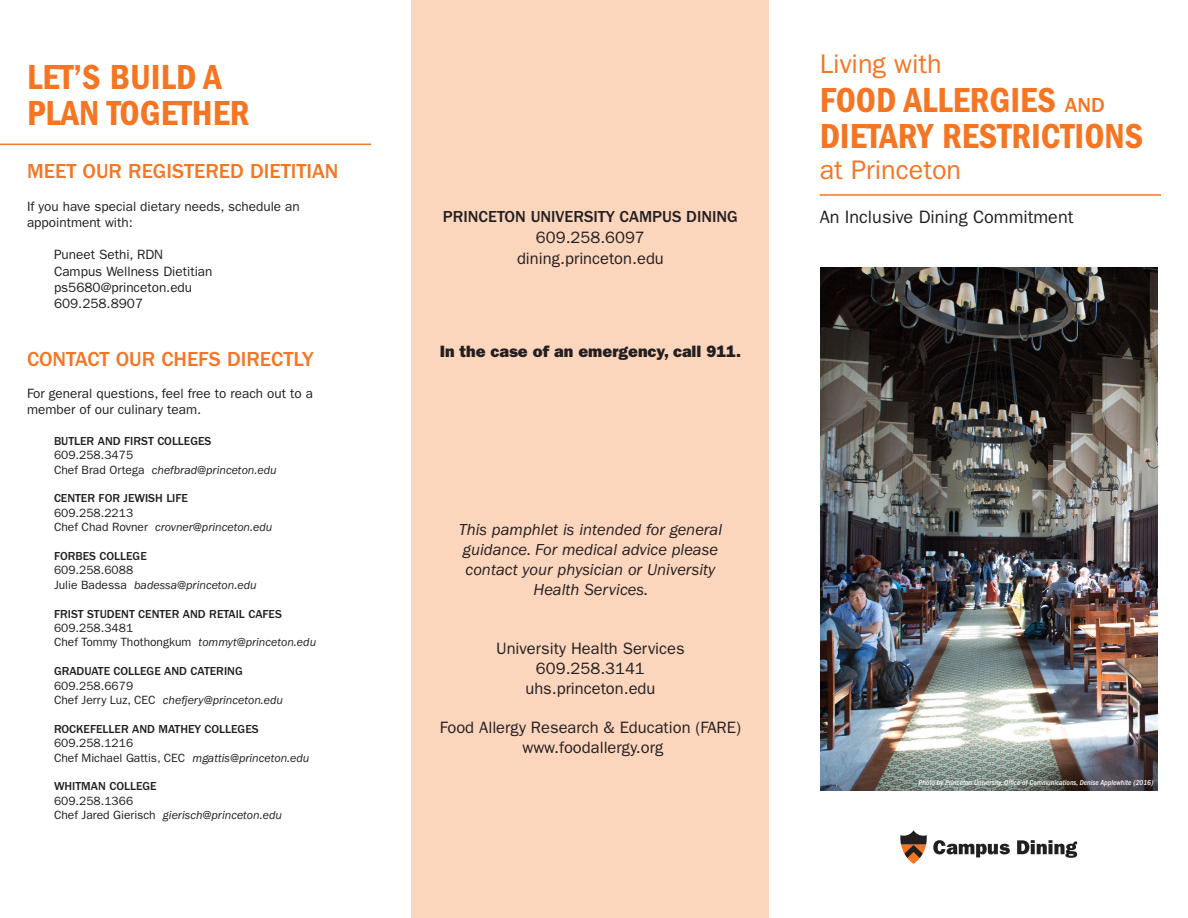
<style>
.page{position:relative;width:1188px;height:918px;background:#fff}
.page>*{position:absolute;margin:0;border:0;box-sizing:border-box;transform-origin:0 0}
.t1{font:36px/36px "ITC Franklin Gothic Std Dm Cd";color:#f57523}
.t2{font:27px "ITC Franklin Gothic Std";color:#f57523}
.t3{font:500 21px "ITC Franklin Gothic Std";color:#f57523}
.t4{font:18px "ITC Franklin Gothic Std";color:#231f20}
.t5{font:16.5px "ITC Franklin Gothic Std";color:#231f20}
.t6{font:italic 16.5px/19.8px "ITC Franklin Gothic Std";color:#231f20;text-align:center}
.t7{font:16.5px "ITC Franklin Gothic Std Hvy";color:#231f20}
.t8{font:500 16.5px "ITC Franklin Gothic Std";color:#231f20}
.t9{font:13.5px/16.2px "ITC Franklin Gothic Std";color:#231f20}
.t10{font:italic 12px "ITC Franklin Gothic Std";color:#231f20}
.t11{font:12px "ITC Franklin Gothic Std";color:#231f20}
.t12{font:500 12px "ITC Franklin Gothic Std";color:#231f20}
.t13{font:italic 500 condensed 7.5px "ITC Franklin Gothic Std";color:#fff}
.s1{font-style:normal}
.s2{font-style:italic}
.s3{font-family:"ITC Franklin Gothic Std";font-weight:500;font-size:21px}
</style>
<div class="page">
<img style="left:820px;top:268px;width:338px;height:523px">
<div style="left:412px;top:0;width:357px;height:918px;background:#fcd5bd"></div>
<svg style="left:900px;top:830px;width:27px;height:34px"></svg>
<svg style="left:933px;top:840px;width:77px;height:17px"></svg>
<svg style="left:1017px;top:840px;width:60px;height:18px"></svg>
<hr style="left:820px;top:194px;width:341px;height:2px;background:#f57523">
<hr style="left:0;top:144px;width:371px;height:1px;background:#f57523">
<p class="t1" style="left:27px;top:59px;width:224px">LET’S BUILD A<br>PLAN TOGETHER</p>
<p class="t3" style="left:27px;top:160px;width:313px">MEET OUR REGISTERED DIETITIAN</p>
<p class="t9" style="left:27px;top:198px;width:274px">If you have special dietary needs, schedule an appointment with:</p>
<p class="t9" style="left:54px;top:247px;width:111px">Puneet Sethi, RDN</p>
<p class="t9" style="left:54px;top:263px;width:160px">Campus Wellness Dietitian</p>
<p class="t9" style="left:54px;top:279px;width:140px">ps5680@princeton.edu</p>
<p class="t9" style="left:54px;top:295px;width:91px">609.258.8907</p>
<p class="t3" style="left:27px;top:347px;width:288px">CONTACT OUR CHEFS DIRECTLY</p>
<p class="t9" style="left:27px;top:385px;width:288px">For general questions, feel free to reach out to a</p>
<p class="t9" style="left:27px;top:402px;width:176px">member of our culinary team.</p>
<p class="t12" style="left:54px;top:434px;width:159px">BUTLER AND FIRST COLLEGES</p>
<p class="t11" style="left:54px;top:448px;width:81px">609.258.3475</p>
<p class="t10" style="left:54px;top:463px;width:224px"><span class="s1">Chef Brad Ortega</span> chefbrad@princeton.edu</p>
<p class="t12" style="left:54px;top:492px;width:136px">CENTER FOR JEWISH LIFE</p>
<p class="t11" style="left:54px;top:506px;width:81px">609.258.2213</p>
<p class="t10" style="left:54px;top:520px;width:220px"><span class="s1">Chef Chad Rovner</span> crovner@princeton.edu</p>
<p class="t12" style="left:54px;top:549px;width:94px">FORBES COLLEGE</p>
<p class="t11" style="left:54px;top:563px;width:81px">609.258.6088</p>
<p class="t10" style="left:54px;top:578px;width:204px"><span class="s1">Julie Badessa</span> badessa@princeton.edu</p>
<p class="t12" style="left:54px;top:607px;width:229px">FRIST STUDENT CENTER AND RETAIL CAFES</p>
<p class="t11" style="left:54px;top:621px;width:81px">609.258.3481</p>
<p class="t11" style="left:54px;top:635px;width:264px">Chef Tommy Thothongkum <span class="s2">tommyt@princeton.edu</span></p>
<p class="t12" style="left:54px;top:664px;width:190px">GRADUATE COLLEGE AND CATERING</p>
<p class="t11" style="left:54px;top:679px;width:81px">609.258.6679</p>
<p class="t10" style="left:54px;top:693px;width:231px"><span class="s1">Chef Jerry Luz, CEC</span> chefjery@princeton.edu</p>
<p class="t12" style="left:54px;top:722px;width:206px">ROCKEFELLER AND MATHEY COLLEGES</p>
<p class="t11" style="left:54px;top:736px;width:81px">609.258.1216</p>
<p class="t11" style="left:54px;top:751px;width:257px">Chef Michael Gattis, CEC <span class="s2">mgattis@princeton.edu</span></p>
<p class="t12" style="left:54px;top:780px;width:104px">WHITMAN COLLEGE</p>
<p class="t11" style="left:54px;top:794px;width:81px">609.258.1366</p>
<p class="t10" style="left:54px;top:808px;width:230px"><span class="s1">Chef Jared Gierisch</span> gierisch@princeton.edu</p>
<p class="t2" style="left:820px;top:48px;width:124px">Living with</p>
<p class="t1" style="left:820px;top:82px;width:287px">FOOD ALLERGIES <span class="s3">AND</span></p>
<p class="t1" style="left:820px;top:118px;width:325px">DIETARY RESTRICTIONS</p>
<p class="t2" style="left:820px;top:154px;width:143px">at Princeton</p>
<p class="t8" style="left:443px;top:207px;width:296px">PRINCETON UNIVERSITY CAMPUS DINING</p>
<p class="t4" style="left:820px;top:206px;width:255px">An Inclusive Dining Commitment</p>
<p class="t5" style="left:536px;top:228px;width:110px">609.258.6097</p>
<p class="t5" style="left:517px;top:249px;width:148px">dining.princeton.edu</p>
<p class="t7" style="left:440px;top:342px;width:303px">In the case of an emergency, call 911.</p>
<p class="t6" style="left:459px;top:520px;width:265px">This pamphlet is intended for general guidance. For medical advice please contact your physician or University<br>Health Services.</p>
<p class="t5" style="left:496px;top:639px;width:190px">University Health Services</p>
<p class="t5" style="left:536px;top:659px;width:110px">609.258.3141</p>
<p class="t5" style="left:525px;top:678px;width:132px">uhs.princeton.edu</p>
<p class="t5" style="left:440px;top:718px;width:303px">Food Allergy Research &amp; Education (FARE)</p>
<p class="t5" style="left:522px;top:738px;width:142px">www.foodallergy.org</p>
<p class="t13" style="left:919px;top:778px;width:236px">Photo by Princeton University, Office of Communications, Denise Applewhite (2016)</p>
</div>
